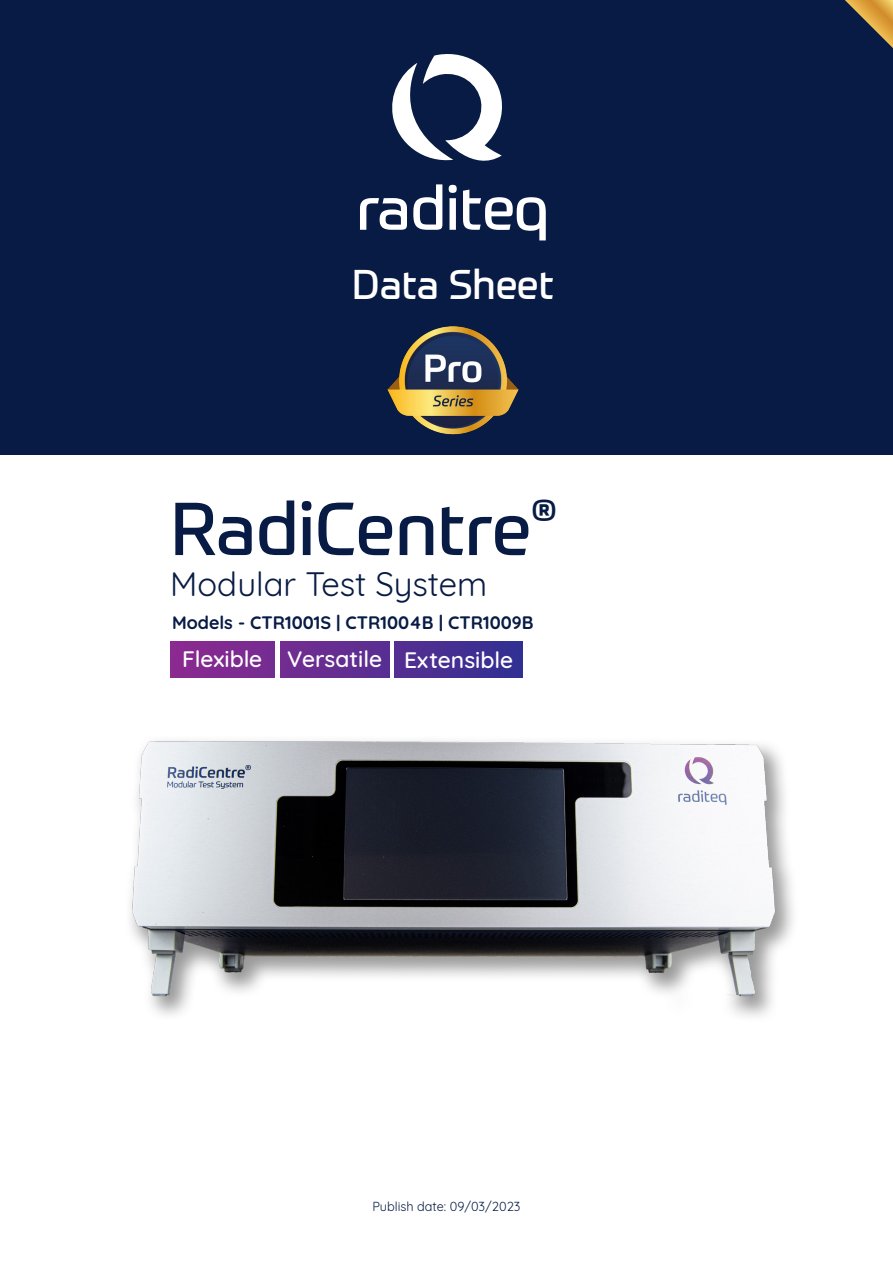
<style>
.page{position:relative;width:893px;height:1263px;background:#fff}
.page>*{position:absolute;margin:0;border:0;box-sizing:border-box;transform-origin:0 0}
.Voorblad__Titel{font:73.5px "Prometo";color:#071b44}
.t1{font:40.5px "Prometo";color:#fff}
.Binnen__Subtitel{font:33px "Quicksand";color:#071b44}
.Voorblad__in_Gradien{font:500 22.8px "Quicksand";color:#fff}
.t2{font:700 18px "Quicksand";color:#071b44}
.t3{font:12.75px "Quicksand";color:#071b44}
</style>
<div class="page">
<div style="left:0;top:0;width:893px;height:455px;background:#071b44"></div>
<svg style="left:392px;top:54px;width:110px;height:107px"></svg>
<svg style="left:360px;top:198px;width:47px;height:32px"></svg>
<svg style="left:413px;top:184px;width:29px;height:46px"></svg>
<svg style="left:449px;top:185px;width:8px;height:45px"></svg>
<svg style="left:463px;top:190px;width:83px;height:50px"></svg>
<img style="left:387px;top:326px;width:132px;height:109px">
<svg style="left:845px;top:0;width:48px;height:48px"></svg>
<div style="left:170px;top:641px;width:104px;height:36px;background:#802a91"></div>
<div style="left:280px;top:641px;width:110px;height:36px;background:linear-gradient(to right,#732d91,#582e92)"></div>
<div style="left:395px;top:641px;width:127px;height:36px;background:linear-gradient(to right,#562f92,#303092)"></div>
<img style="left:130px;top:740px;width:663px;height:277px">
<h2 class="t1" style="left:352px;top:260px;width:203px">Data Sheet</h2>
<p class="Voorblad__Titel" style="left:170px;top:484px;width:388px">RadiCentre<sup>®</sup></p>
<p class="Binnen__Subtitel" style="left:170px;top:558px;width:319px">Modular Test System</p>
<p class="t2" style="left:172px;top:607px;width:363px">Models - CTR1001S | CTR1004B | CTR1009B</p>
<p class="Voorblad__in_Gradien" style="left:182px;top:640px;width:82px">Flexible</p>
<p class="Voorblad__in_Gradien" style="left:287px;top:640px;width:96px">Versatile</p>
<p class="Voorblad__in_Gradien" style="left:404px;top:641px;width:110px">Extensible</p>
<p class="t3" style="left:372px;top:1196px;width:150px">Publish date: 09/03/2023</p>
</div>
